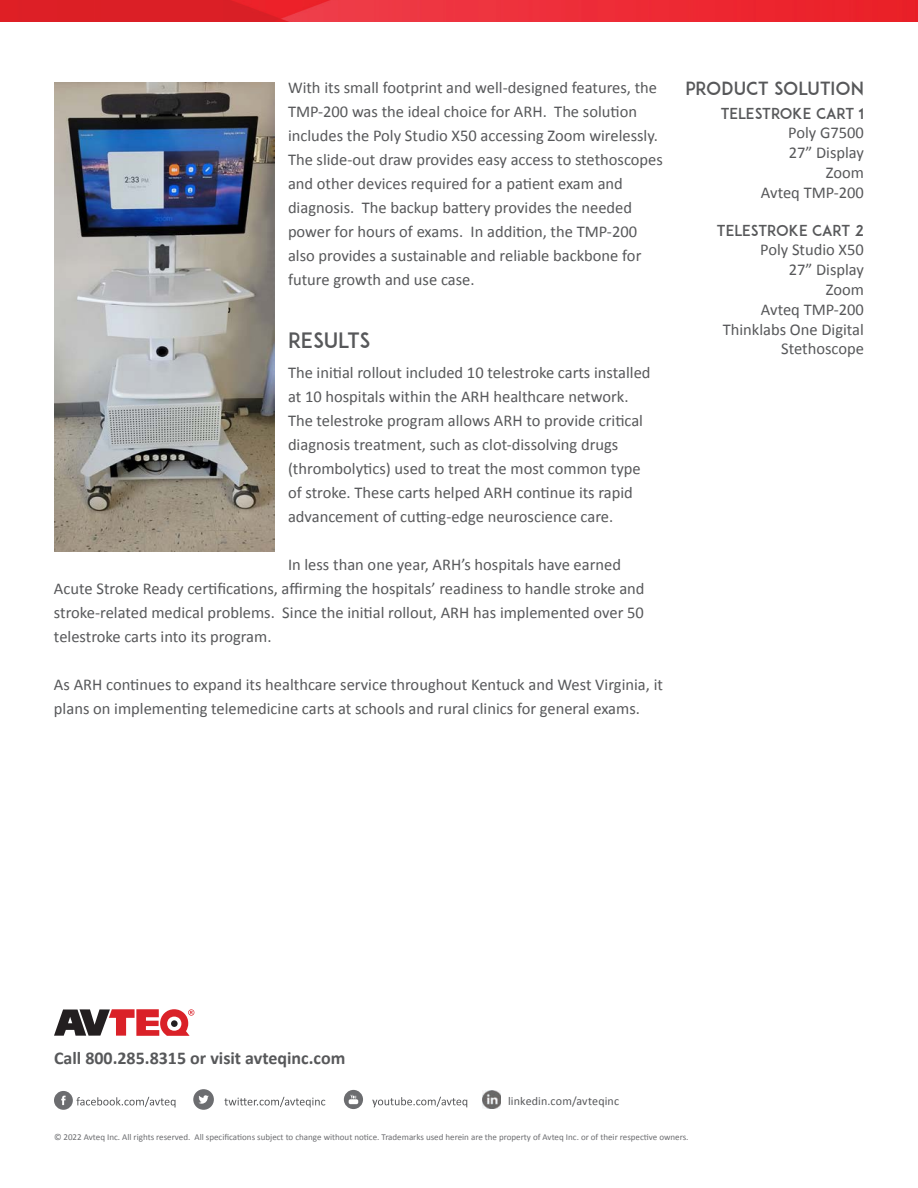
<style>
.page{position:relative;width:918px;height:1188px;background:#fff}
.page>*{position:absolute;margin:0;border:0;box-sizing:border-box;transform-origin:0 0}
.t1{font:21px "ADAM.CGPRO";letter-spacing:-.015em;color:#57585a}
.t2{font:700 18px "Calibri";color:#57585a}
.t3{font:18px "ADAM.CGPRO";color:#57585a}
.t4{font:16.5px/24px "Calibri";color:#57585a}
.t5{font:15px "ADAM.CGPRO";color:#57585a}
.t6{font:12px "Calibri";letter-spacing:.01em;color:#57585a}
.t7{font:9px "Calibri";color:#6c6d70}
</style>
<div class="page">
<img style="left:0;top:0;width:918px;height:22px">
<svg style="left:54px;top:1009px;width:140px;height:27px"></svg>
<svg style="left:224px;top:1097px;width:101px;height:11px"></svg>
<svg style="left:54px;top:1091px;width:122px;height:19px"></svg>
<svg style="left:193px;top:1089px;width:21px;height:21px"></svg>
<svg style="left:372px;top:1097px;width:95px;height:10px"></svg>
<svg style="left:344px;top:1090px;width:19px;height:19px"></svg>
<img style="left:483px;top:1090px;width:18px;height:19px">
<img style="left:54px;top:83px;width:220px;height:469px">
<p class="t4" style="left:288px;top:76px;width:376px">With its small footprint and well-designed features, the TMP-200 was the ideal choice for ARH. The solution includes the Poly Studio X50 accessing Zoom wirelessly.<br>The slide-out draw provides easy access to stethoscopes and other devices required for a patient exam and diagnosis. The backup battery provides the needed power for hours of exams. In addition, the TMP-200 also provides a sustainable and reliable backbone for future growth and use case.</p>
<p class="t1" style="left:288px;top:327px;width:84px">RESULTS</p>
<p class="t4" style="left:288px;top:360px;width:364px">The initial rollout included 10 telestroke carts installed at 10 hospitals within the ARH healthcare network.<br>The telestroke program allows ARH to provide critical diagnosis treatment, such as clot-dissolving drugs (thrombolytics) used to treat the most common type of stroke. These carts helped ARH continue its rapid advancement of cutting-edge neuroscience care.</p>
<p class="t4" style="left:54px;top:552px;width:592px;text-indent:234px">In less than one year, ARH’s hospitals have earned Acute Stroke Ready certifications, affirming the hospitals’ readiness to handle stroke and stroke-related medical problems. Since the initial rollout, ARH has implemented over 50 telestroke carts into its program.</p>
<p class="t4" style="left:54px;top:672px;width:610px">As ARH continues to expand its healthcare service throughout Kentuck and West Virginia, it plans on implementing telemedicine carts at schools and rural clinics for general exams.</p>
<p class="t3" style="left:686px;top:77px;width:180px">PRODUCT SOLUTION</p>
<p class="t5" style="left:721px;top:104px;width:145px">TELESTROKE CART 1</p>
<p class="t4" style="left:788px;top:121px;width:77px">Poly G7500</p>
<p class="t4" style="left:789px;top:141px;width:77px">27” Display</p>
<p class="t4" style="left:826px;top:160px;width:40px">Zoom</p>
<p class="t4" style="left:761px;top:180px;width:105px">Avteq TMP-200</p>
<p class="t5" style="left:717px;top:221px;width:149px">TELESTROKE CART 2</p>
<p class="t4" style="left:760px;top:238px;width:105px">Poly Studio X50</p>
<p class="t4" style="left:789px;top:258px;width:77px">27” Display</p>
<p class="t4" style="left:826px;top:277px;width:40px">Zoom</p>
<p class="t4" style="left:761px;top:297px;width:105px">Avteq TMP-200</p>
<p class="t4" style="left:723px;top:319px;width:143px;line-height:19.8px;text-align:right">Thinklabs One Digital<br>Stethoscope</p>
<p class="t2" style="left:54px;top:1046px;width:293px">Call 800.285.8315 or visit avteqinc.com</p>
<p class="t6" style="left:508px;top:1094px;width:113px">linkedin.com/avteqinc</p>
<p class="t7" style="left:54px;top:1131px;width:636px">© 2022 Avteq Inc. All rights reserved. All specifications subject to change without notice. Trademarks used herein are the property of Avteq Inc. or of their respective owners.</p>
</div>
